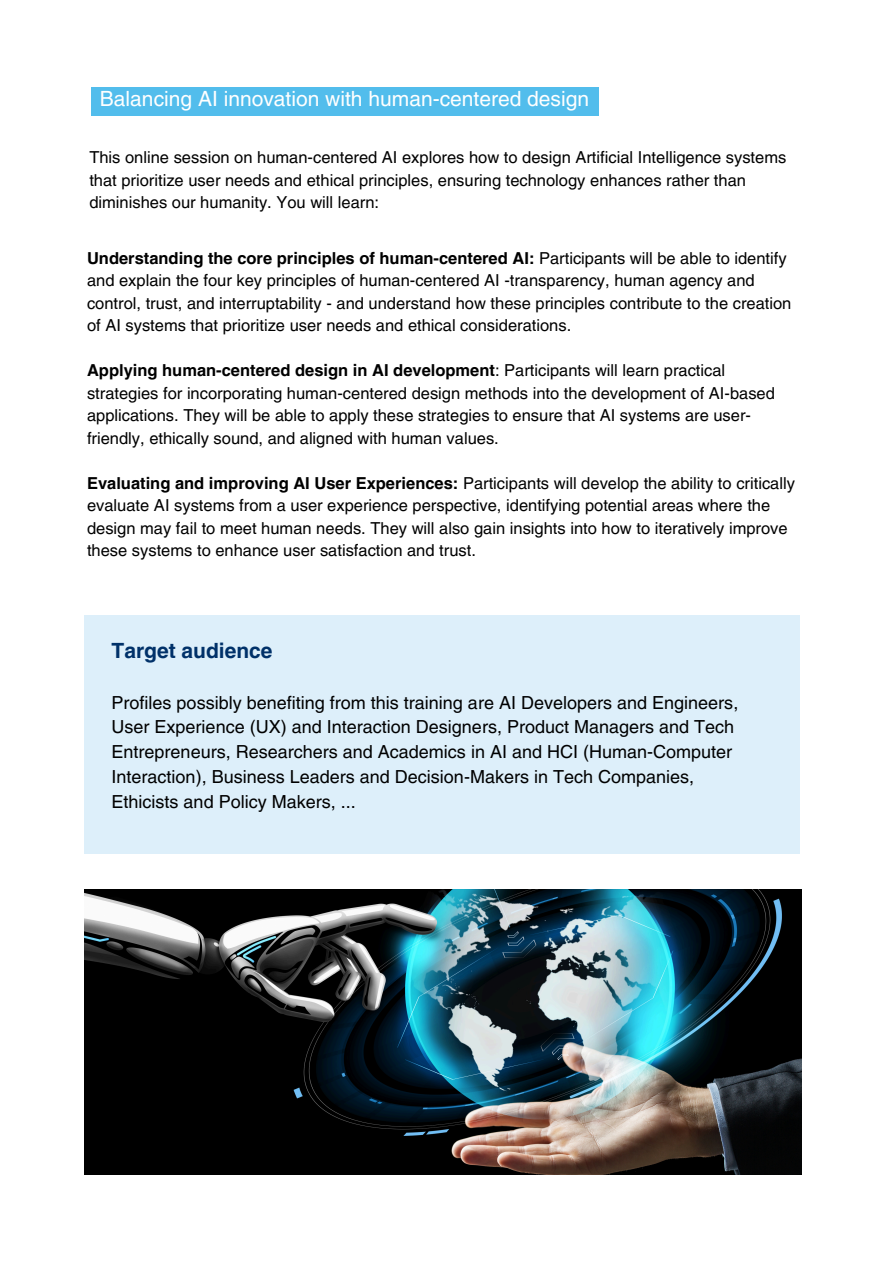
<style>
.page{position:relative;width:894px;height:1264px;background:#fff}
.page>*{position:absolute;margin:0;border:0;box-sizing:border-box;transform-origin:0 0}
.t1{font:21px "Helvetica LT Pro";color:#fff}
.t2{font:700 21px "Helvetica LT Pro";color:#003169}
.t3{font:18px/24.8px "Helvetica LT Pro";color:#000}
.t4{font:16.5px/22.5px "Helvetica LT Pro";color:#000}
.s1{font-weight:700}
</style>
<div class="page">
<div style="left:85px;top:615px;width:714px;height:238px;background:#ddeffa"></div>
<img style="left:85px;top:889px;width:716px;height:285px">
<div style="left:91px;top:87px;width:507px;height:28px;background:#52bdec"></div>
<p class="t1" style="left:100px;top:91px;width:490px">Balancing AI innovation with human-centered design</p>
<p class="t4" style="left:89px;top:148px;width:698px">This online session on human-centered AI explores how to design Artificial Intelligence systems that prioritize user needs and ethical principles, ensuring technology enhances rather than diminishes our humanity. You will learn:</p>
<p class="t4" style="left:87px;top:248px;width:705px"><span class="s1">Understanding the core principles of human-centered AI:</span> Participants will be able to identify and explain the four key principles of human-centered AI -transparency, human agency and control, trust, and interruptability - and understand how these principles contribute to the creation of AI systems that prioritize user needs and ethical considerations.</p>
<p class="t4" style="left:87px;top:360px;width:689px"><span class="s1">Applying human-centered design in AI development</span>: Participants will learn practical strategies for incorporating human-centered design methods into the development of AI-based applications. They will be able to apply these strategies to ensure that AI systems are user&shy;friendly, ethically sound, and aligned with human values.</p>
<h1 class="t4" style="left:87px;top:473px;width:709px"><span class="s1">Evaluating and improving AI User Experiences:</span> Participants will develop the ability to critically evaluate AI systems from a user experience perspective, identifying potential areas where the design may fail to meet human needs. They will also gain insights into how to iteratively improve these systems to enhance user satisfaction and trust.</h1>
<p class="t2" style="left:111px;top:643px;width:162px">Target audience</p>
<p class="t3" style="left:111px;top:691px;width:628px">Profiles possibly benefiting from this training are AI Developers and Engineers, User Experience (UX) and Interaction Designers, Product Managers and Tech Entrepreneurs, Researchers and Academics in AI and HCI (Human-Computer Interaction), Business Leaders and Decision-Makers in Tech Companies, Ethicists and Policy Makers, ...</p>
</div>
